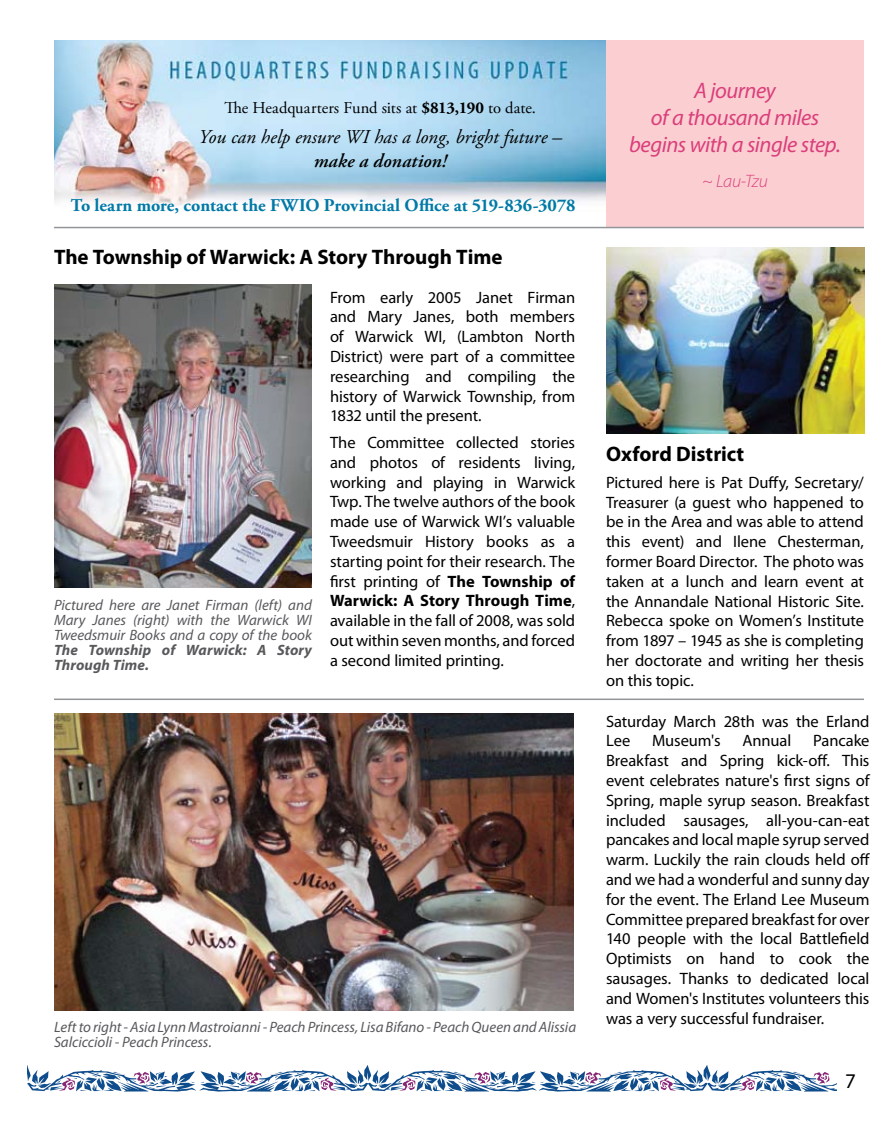
<style>
.page{position:relative;width:891px;height:1134px;background:#fff}
.page>*{position:absolute;margin:0;border:0;box-sizing:border-box;transform-origin:0 0}
.t1{font:italic 22.5px/27px "Myriad Pro";letter-spacing:-.02em;color:#da3f7b;text-align:center}
.t2{font:700 21px "Myriad Pro";letter-spacing:-.005em;color:#000}
.t3{font:21px "Myriad Pro";color:#000}
.t4{font:italic 19.5px "Adobe Garamond Pro";color:#000}
.t5{font:italic 600 19.5px "Adobe Garamond Pro";letter-spacing:.01em;color:#000}
.t6{font:700 18px "Adobe Garamond Pro";letter-spacing:.005em;color:#0079a7}
.t7{font:italic 300 18px "Myriad Pro";letter-spacing:-.015em;color:#da3f7b}
.t8{font:16.5px/19.8px "Myriad Pro";letter-spacing:-.005em;color:#000;text-align:justify}
.t9{font:16.5px "Adobe Garamond Pro";letter-spacing:-.005em;color:#000}
.t10{font:italic 15px/15px "Myriad Pro";letter-spacing:-.005em;color:#58595b;text-align:justify}
.t11{font:italic 700 15px/15px "Myriad Pro";letter-spacing:.005em;color:#58595b}
.s1{font-weight:700}
</style>
<div class="page">
<img style="left:54px;top:285px;width:258px;height:302px">
<img style="left:54px;top:40px;width:552px;height:187px">
<svg style="left:27px;top:1065px;width:810px;height:27px"></svg>
<div style="left:606px;top:40px;width:258px;height:188px;background:#fbcfd2"></div>
<img style="left:606px;top:248px;width:259px;height:185px">
<hr style="left:54px;top:227px;width:810px;height:1px;background:#939598">
<hr style="left:54px;top:699px;width:810px;height:1px;background:#939598">
<img style="left:54px;top:713px;width:520px;height:297px">
<p class="t9" style="left:224px;top:98px;width:313px">The Headquarters Fund sits at <span class="s1">$813,190</span> to date.</p>
<p class="t4" style="left:198px;top:125px;width:365px">You can help ensure WI has a long, bright future –</p>
<p class="t5" style="left:314px;top:149px;width:135px">make a donation!</p>
<p class="t6" style="left:71px;top:194px;width:506px">To learn more, contact the FWIO Provincial Office at 519-836-3078</p>
<p class="t2" style="left:54px;top:243px;width:450px">The Township of Warwick: A Story Through Time</p>
<h1 class="t1" style="left:629px;top:77px;width:213px">A journey<br>of a thousand miles begins with a single step.</h1>
<p class="t7" style="left:702px;top:171px;width:67px">~ Lau-Tzu</p>
<p class="t8" style="left:330px;top:287px;width:247px">From early 2005 Janet Firman and Mary Janes, both members of Warwick WI, (Lambton North District) were part of a committee researching and compiling the history of Warwick Township, from 1832 until the present.</p>
<p class="t8" style="left:330px;top:432px;width:247px">The Committee collected stories and photos of residents living, working and playing in Warwick Twp. The twelve authors of the book made use of Warwick WI’s valuable Tweedsmuir History books as a starting point for their research. The first printing of <span class="s1">The Township of Warwick: A Story Through Time</span>, available in the fall of 2008, was sold out within seven months, and forced a second limited printing.</p>
<p class="t2" style="left:606px;top:440px;width:140px">Oxford District</p>
<p class="t8" style="left:606px;top:472px;width:260px">Pictured here is Pat Duffy, Secretary/ Treasurer (a guest who happened to be in the Area and was able to attend this event) and Ilene Chesterman, former Board Director. The photo was taken at a lunch and learn event at the Annandale National Historic Site.<br>Rebecca spoke on Women’s Institute from 1897 – 1945 as she is completing her doctorate and writing her thesis on this topic.</p>
<p class="t8" style="left:606px;top:711px;width:265px">Saturday March 28th was the Erland<br>Lee</p>
<p class="t10" style="left:54px;top:597px;width:259px">Pictured here are Janet Firman (left) and Mary Janes (right) with the Warwick WI Tweedsmuir Books and a copy of the book</p>
<p class="t11" style="left:54px;top:642px;width:260px">The Township of Warwick: A Story<br>Through Time.</p>
<p class="t8" style="left:606px;top:731px;width:266px;text-indent:207px">Pancake Breakfast and Spring kick-off. This event celebrates nature's first signs of Spring, maple syrup season. Breakfast included sausages, all-you-can-eat pancakes and local maple syrup served warm. Luckily the rain clouds held off and we had a wonderful and sunny day for the event. The Erland Lee Museum Committee prepared breakfast for over 140 people with the local Battlefield Optimists on hand to cook the sausages. Thanks to dedicated local and Women's Institutes volunteers this was a very successful fundraiser.</p>
<p class="t8" style="left:652px;top:731px;width:70px">Museum's</p>
<p class="t8" style="left:742px;top:731px;width:50px">Annual</p>
<p class="t10" style="left:54px;top:1019px;width:524px">Left to right - Asia Lynn Mastroianni - Peach Princess, Lisa Bifano - Peach Queen and Alissia<br>Salciccioli - Peach Princess.</p>
<p class="t3" style="left:845px;top:1068px;width:12px">7</p>
</div>
